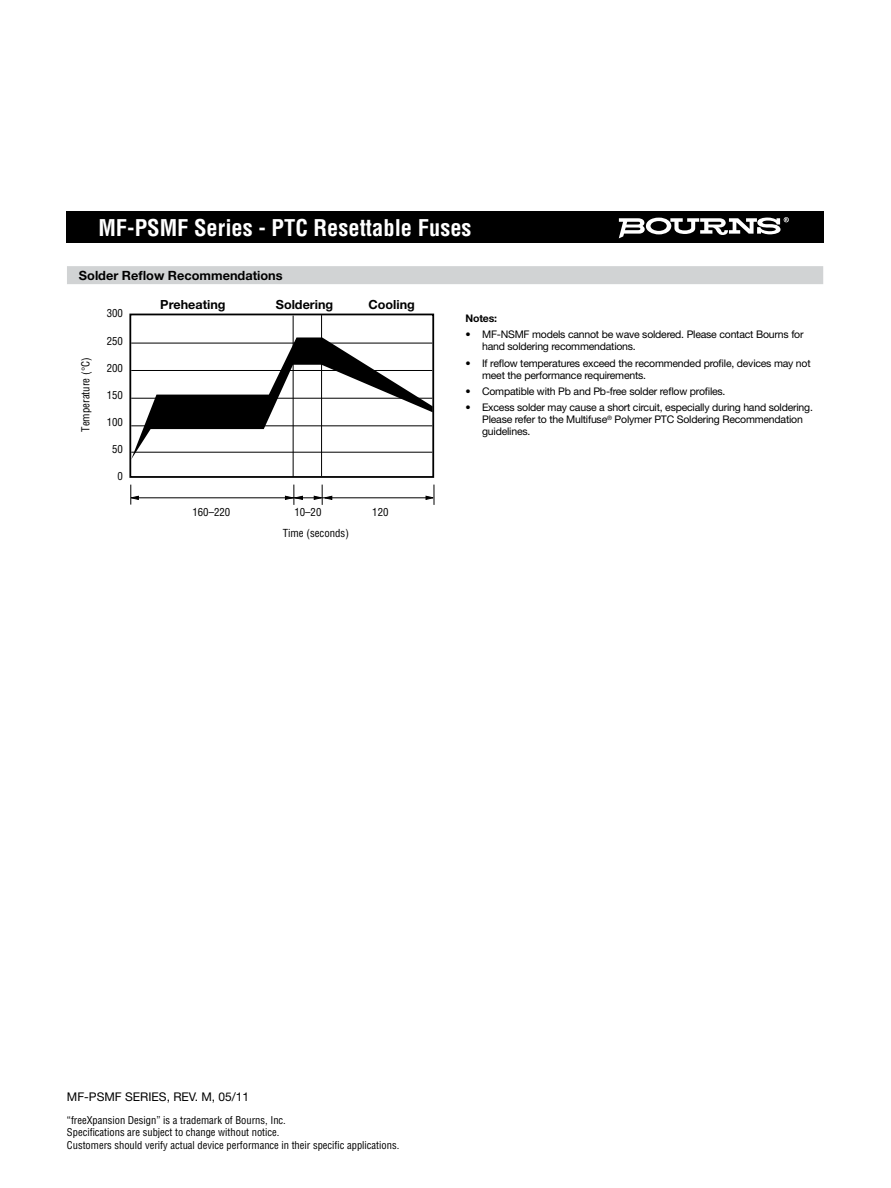
<style>
.page{position:relative;width:891px;height:1188px;background:#fff}
.page>*{position:absolute;margin:0;border:0;box-sizing:border-box;transform-origin:0 0}
.t1{font:700 condensed 22.5px "Helvetica";color:#fff}
.t2{font:700 12.75px "Helvetica Neue";color:#000}
.t3{font:700 12.6px "Helvetica Neue";color:#000}
.t4{font:12px "Helvetica Neue";color:#000}
.t5{font:condensed 10.8px "Helvetica";color:#000}
.t6{font:10.5px/12px "Helvetica Neue";letter-spacing:-.02em;color:#000}
.t7{font:condensed 10.5px/12.8px "Helvetica";color:#000}
.t8{font:700 10.5px "Helvetica Neue";letter-spacing:-.02em;color:#000}
</style>
<div class="page">
<div style="left:67px;top:212px;width:757px;height:31px;background:#000"></div>
<svg style="left:619px;top:217px;width:170px;height:21px"></svg>
<svg style="left:130px;top:485px;width:9px;height:20px"></svg>
<hr style="left:137px;top:497px;width:291px;height:1px;background:#000">
<svg style="left:285px;top:485px;width:18px;height:20px"></svg>
<svg style="left:314px;top:485px;width:18px;height:20px"></svg>
<svg style="left:426px;top:485px;width:9px;height:20px"></svg>
<div style="left:129px;top:314px;width:305px;height:164px;border:2px solid #000"></div>
<hr style="left:293px;top:316px;width:1px;height:161px;background:#000">
<hr style="left:321px;top:315px;width:1px;height:161px;background:#000">
<svg style="left:131px;top:337px;width:302px;height:122px"></svg>
<div style="left:67px;top:266px;width:756px;height:18px;background:#d1d3d4"></div>
<h1 class="t1" style="left:98px;top:219px;width:375px">MF-PSMF Series - PTC Resettable Fuses</h1>
<p class="t2" style="left:79px;top:271px;width:205px">Solder Reflow Recommendations</p>
<p class="t5" style="left:81px;top:432px;width:76px;rotate:-90deg">Temperature ( C)</p>
<p class="t5" style="left:107px;top:309px;width:18px">300</p>
<p class="t5" style="left:107px;top:336px;width:18px">250</p>
<p class="t5" style="left:107px;top:364px;width:18px">200</p>
<p class="t5" style="left:107px;top:391px;width:18px">150</p>
<p class="t5" style="left:107px;top:418px;width:18px">100</p>
<p class="t5" style="left:112px;top:445px;width:12px">50</p>
<p class="t5" style="left:118px;top:472px;width:7px">0</p>
<p class="t3" style="left:160px;top:300px;width:67px">Preheating</p>
<p class="t3" style="left:276px;top:300px;width:59px">Soldering</p>
<p class="t3" style="left:369px;top:300px;width:48px">Cooling</p>
<p class="t5" style="left:193px;top:508px;width:39px">160–220</p>
<p class="t5" style="left:294px;top:508px;width:28px">10–20</p>
<p class="t5" style="left:283px;top:529px;width:68px">Time (seconds)</p>
<p class="t5" style="left:372px;top:508px;width:18px">120</p>
<p class="t8" style="left:466px;top:315px;width:33px">Notes:</p>
<p class="t6" style="left:482px;top:330px;width:323px;text-indent:-16px">• MF-NSMF models cannot be wave soldered. Please contact Bourns for hand soldering recommendations.</p>
<p class="t6" style="left:482px;top:358px;width:330px;text-indent:-16px">• If reflow temperatures exceed the recommended profile, devices may not meet the performance requirements.</p>
<p class="t6" style="left:466px;top:386px;width:261px">• Compatible with Pb and Pb-free solder reflow profiles.</p>
<p class="t6" style="left:482px;top:402px;width:332px;text-indent:-16px">• Excess solder may cause a short circuit, especially during hand soldering.<br>Please refer to the Multifuse<sup>®</sup> Polymer PTC Soldering Recommendation guidelines.</p>
<p class="t4" style="left:67px;top:1092px;width:184px">MF-PSMF SERIES, REV. M, 05/11</p>
<p class="t7" style="left:67px;top:1114px;width:334px">“freeXpansion Design” is a trademark of Bourns, Inc.<br>Specifications are subject to change without notice.<br>Customers should verify actual device performance in their specific applications.</p>
</div>
